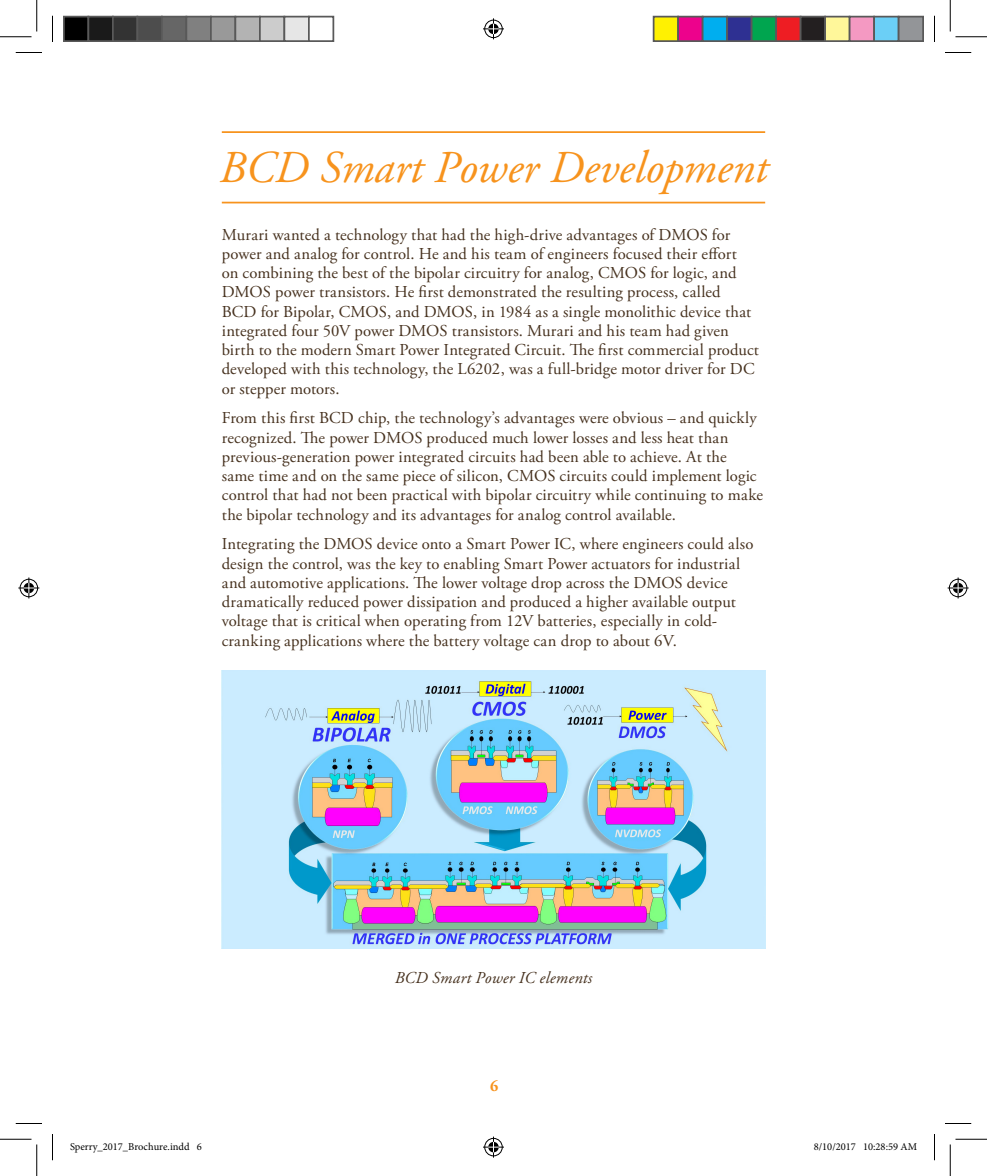
<style>
.page{position:relative;width:987px;height:1176px;background:#fff}
.page>*{position:absolute;margin:0;border:0;box-sizing:border-box;transform-origin:0 0}
.t1{font:italic 45.5px "Adobe Garamond Pro";color:#f7931d}
.t2{font:16.62px/19.2px "Adobe Garamond Pro";letter-spacing:.01em;color:#46311e}
.t3{font:italic 16.62px "Adobe Garamond Pro";letter-spacing:.015em;color:#46311e}
.t4{font:700 15.75px "Adobe Garamond Pro";color:#f7931d}
.t5{font:10.5px "Minion Pro";color:#000}
</style>
<div class="page">
<hr style="left:222px;top:131px;width:543px;height:2px;background:#f7931d">
<hr style="left:222px;top:202px;width:543px;height:1px;background:#f7931d">
<img style="left:222px;top:670px;width:543px;height:278px">
<svg style="left:16px;top:52px;width:26px;height:1px"></svg>
<svg style="left:945px;top:52px;width:26px;height:1px"></svg>
<svg style="left:16px;top:1123px;width:26px;height:1px"></svg>
<svg style="left:945px;top:1123px;width:26px;height:1px"></svg>
<svg style="left:52px;top:16px;width:1px;height:26px"></svg>
<svg style="left:52px;top:1134px;width:1px;height:26px"></svg>
<svg style="left:934px;top:16px;width:1px;height:26px"></svg>
<svg style="left:934px;top:1134px;width:1px;height:26px"></svg>
<hr style="left:0;top:36px;width:32px;height:1px;background:#000">
<hr style="left:956px;top:36px;width:31px;height:1px;background:#000">
<hr style="left:0;top:1139px;width:32px;height:1px;background:#000">
<hr style="left:956px;top:1139px;width:31px;height:1px;background:#000">
<hr style="left:36px;top:0;width:1px;height:32px;background:#000">
<hr style="left:36px;top:1144px;width:1px;height:32px;background:#000">
<hr style="left:950px;top:0;width:1px;height:32px;background:#000">
<hr style="left:950px;top:1144px;width:1px;height:32px;background:#000">
<svg style="left:483px;top:18px;width:21px;height:21px"></svg>
<svg style="left:483px;top:1137px;width:21px;height:21px"></svg>
<svg style="left:18px;top:578px;width:21px;height:20px"></svg>
<svg style="left:948px;top:578px;width:21px;height:20px"></svg>
<div style="left:64px;top:17px;width:24px;height:24px;background:#000"></div>
<div style="left:63px;top:16px;width:26px;height:26px;border:2px solid #595959"></div>
<div style="left:88px;top:17px;width:25px;height:24px;background:#1a1a1a"></div>
<div style="left:88px;top:16px;width:26px;height:26px;border:2px solid #595959"></div>
<div style="left:113px;top:17px;width:24px;height:24px;background:#333"></div>
<div style="left:112px;top:16px;width:26px;height:26px;border:2px solid #595959"></div>
<div style="left:137px;top:17px;width:25px;height:24px;background:#4d4d4d"></div>
<div style="left:136px;top:16px;width:27px;height:26px;border:2px solid #595959"></div>
<div style="left:162px;top:17px;width:24px;height:24px;background:#666"></div>
<div style="left:161px;top:16px;width:26px;height:26px;border:2px solid #595959"></div>
<div style="left:186px;top:17px;width:25px;height:24px;background:#808080"></div>
<div style="left:186px;top:16px;width:26px;height:26px;border:2px solid #595959"></div>
<div style="left:211px;top:17px;width:24px;height:24px;background:#999"></div>
<div style="left:210px;top:16px;width:26px;height:26px;border:2px solid #595959"></div>
<div style="left:235px;top:17px;width:25px;height:24px;background:#b3b3b3"></div>
<div style="left:234px;top:16px;width:27px;height:26px;border:2px solid #595959"></div>
<div style="left:260px;top:17px;width:24px;height:24px;background:#ccc"></div>
<div style="left:259px;top:16px;width:26px;height:26px;border:2px solid #595959"></div>
<div style="left:284px;top:17px;width:25px;height:24px;background:#e6e6e6"></div>
<div style="left:284px;top:16px;width:26px;height:26px;border:2px solid #595959"></div>
<div style="left:308px;top:16px;width:26px;height:26px;border:2px solid #595959"></div>
<div style="left:654px;top:17px;width:24px;height:24px;background:#fff101"></div>
<div style="left:653px;top:16px;width:26px;height:26px;border:2px solid #595959"></div>
<div style="left:678px;top:17px;width:25px;height:24px;background:#ed028c"></div>
<div style="left:677px;top:16px;width:27px;height:26px;border:2px solid #595959"></div>
<div style="left:703px;top:17px;width:24px;height:24px;background:#00aeef"></div>
<div style="left:702px;top:16px;width:26px;height:26px;border:2px solid #595959"></div>
<div style="left:727px;top:17px;width:25px;height:24px;background:#2e3092"></div>
<div style="left:726px;top:16px;width:26px;height:26px;border:2px solid #595959"></div>
<div style="left:752px;top:17px;width:24px;height:24px;background:#00a54f"></div>
<div style="left:751px;top:16px;width:26px;height:26px;border:2px solid #595959"></div>
<div style="left:776px;top:17px;width:25px;height:24px;background:#ee1d23"></div>
<div style="left:775px;top:16px;width:27px;height:26px;border:2px solid #595959"></div>
<div style="left:801px;top:17px;width:24px;height:24px;background:#231f20"></div>
<div style="left:800px;top:16px;width:26px;height:26px;border:2px solid #595959"></div>
<div style="left:825px;top:17px;width:25px;height:24px;background:#fff79a"></div>
<div style="left:824px;top:16px;width:26px;height:26px;border:2px solid #595959"></div>
<div style="left:850px;top:17px;width:24px;height:24px;background:#f499c2"></div>
<div style="left:849px;top:16px;width:26px;height:26px;border:2px solid #595959"></div>
<div style="left:874px;top:17px;width:25px;height:24px;background:#6bcff6"></div>
<div style="left:873px;top:16px;width:27px;height:26px;border:2px solid #595959"></div>
<div style="left:899px;top:17px;width:24px;height:24px;background:#939598"></div>
<div style="left:898px;top:16px;width:26px;height:26px;border:2px solid #595959"></div>
<h1 class="t1" style="left:219px;top:140px;width:550px">BCD Smart Power Development</h1>
<p class="t2" style="left:222px;top:225px;width:539px">Murari wanted a technology that had the high-drive advantages of DMOS for power and analog for control. He and his team of engineers focused their effort<br>on combining the best of the bipolar circuitry for analog, CMOS for logic, and DMOS power transistors. He first demonstrated the resulting process, called BCD for Bipolar, CMOS, and DMOS, in 1984 as a single monolithic device that integrated four 50V power DMOS transistors. Murari and his team had given birth to the modern Smart Power Integrated Circuit. The first commercial product developed with this technology, the L6202, was a full-bridge motor driver for DC or stepper motors.</p>
<p class="t2" style="left:222px;top:409px;width:543px">From this first BCD chip, the technology’s advantages were obvious – and quickly recognized. The power DMOS produced much lower losses and less heat than previous-generation power integrated circuits had been able to achieve. At the same time and on the same piece of silicon, CMOS circuits could implement logic control that had not been practical with bipolar circuitry while continuing to make the bipolar technology and its advantages for analog control available.</p>
<p class="t2" style="left:222px;top:535px;width:533px">Integrating the DMOS device onto a Smart Power IC, where engineers could also design the control, was the key to enabling Smart Power actuators for industrial and automotive applications. The lower voltage drop across the DMOS device dramatically reduced power dissipation and produced a higher available output voltage that is critical when operating from 12V batteries, especially in cold&shy;cranking applications where the battery voltage can drop to about 6V.</p>
<p class="t3" style="left:395px;top:967px;width:199px">BCD Smart Power IC elements</p>
<p class="t4" style="left:490px;top:1077px;width:10px">6</p>
<p class="t5" style="left:70px;top:1139px;width:133px">Sperry_2017_Brochure.indd 6</p>
<p class="t5" style="left:814px;top:1139px;width:105px">8/10/2017 10:28:59 AM</p>
</div>
